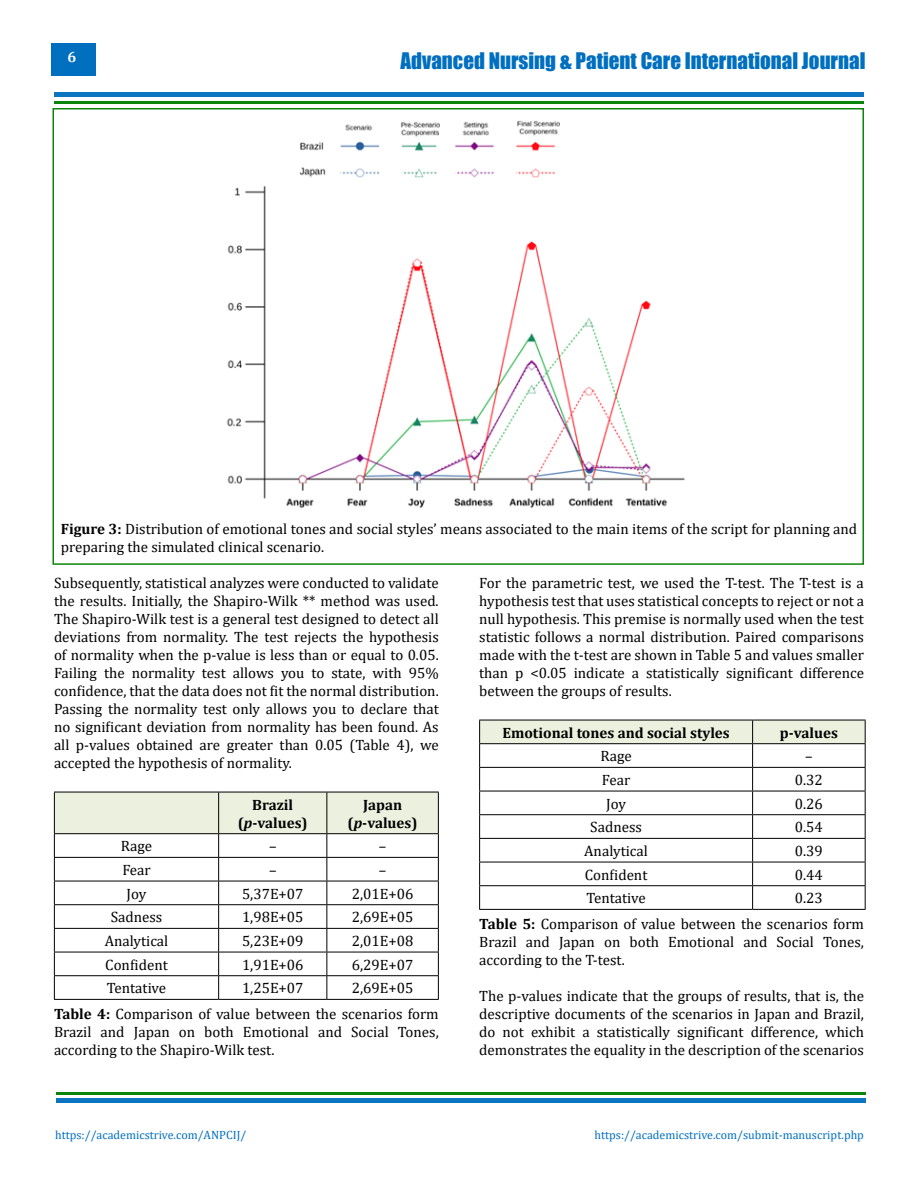
<style>
.page{position:relative;width:918px;height:1188px;background:#fff}
.page>*{position:absolute;margin:0;border:0;box-sizing:border-box;transform-origin:0 0}
.t1{font:21px "Impact";color:#006fc0}
.t2{font:15px/18px "Cambria";color:#000}
.t3{font:700 15px/18px "Cambria";color:#000;text-align:center}
.t4{font:700 15px "Cambria";color:#fff}
.t5{font:12px "Cambria";color:#006fc0}
.s1{font-weight:700}
.s2{font-style:italic}
</style>
<div class="page">
<div style="left:51px;top:43px;width:45px;height:33px;background:#006fc0"></div>
<div style="left:54px;top:92px;width:810px;height:5px;background:#0b75c2"></div>
<hr style="left:56px;top:1098px;width:810px;height:4px;background:#0b75c2">
<hr style="left:54px;top:101px;width:810px;height:2px;background:#007f01">
<hr style="left:56px;top:1092px;width:810px;height:2px;background:#007f01">
<img style="left:227px;top:120px;width:458px;height:389px">
<hr style="left:54px;top:999px;width:165px;height:1px;background:#000">
<hr style="left:219px;top:999px;width:108px;height:1px;background:#000">
<hr style="left:327px;top:999px;width:112px;height:1px;background:#000">
<svg style="left:54px;top:792px;width:385px;height:207px"></svg>
<hr style="left:479px;top:909px;width:274px;height:1px;background:#000">
<hr style="left:753px;top:909px;width:113px;height:1px;background:#000">
<svg style="left:479px;top:720px;width:387px;height:189px"></svg>
<div style="left:52px;top:108px;width:812px;height:457px;border:2px solid #007f01"></div>
<p class="t4" style="left:68px;top:47px;width:10px">6</p>
<h1 class="t1" style="left:401px;top:45px;width:466px">Advanced Nursing &amp; Patient Care International Journal</h1>
<p class="t2" style="left:61px;top:519px;width:798px"><span class="s1">Figure 3:</span> Distribution of emotional tones and social styles’ means associated to the main items of the script for planning and preparing the simulated clinical scenario.</p>
<p class="t2" style="left:54px;top:573px;width:386px;text-align:justify">Subsequently, statistical analyzes were conducted to validate the results. Initially, the Shapiro-Wilk ** method was used.<br>The Shapiro-Wilk test is a general test designed to detect all deviations from normality. The test rejects the hypothesis of normality when the p-value is less than or equal to 0.05.<br>Failing the normality test allows you to state, with 95% confidence, that the data does not fit the normal distribution.<br>Passing the normality test only allows you to declare that no significant deviation from normality has been found. As all p-values obtained are greater than 0.05 (Table 4), we accepted the hypothesis of normality.</p>
<p class="t3" style="left:238px;top:795px;width:71px">Brazil (<span class="s2">p</span>-values)</p>
<p class="t3" style="left:348px;top:795px;width:71px">Japan (<span class="s2">p</span>-values)</p>
<p class="t2" style="left:121px;top:837px;width:33px">Rage</p>
<p class="t2" style="left:269px;top:837px;width:9px">–</p>
<p class="t2" style="left:379px;top:837px;width:9px">–</p>
<p class="t2" style="left:122px;top:861px;width:30px">Fear</p>
<p class="t2" style="left:269px;top:861px;width:9px">–</p>
<p class="t2" style="left:379px;top:861px;width:9px">–</p>
<p class="t2" style="left:127px;top:885px;width:21px">Joy</p>
<p class="t2" style="left:242px;top:885px;width:63px">5,37E+07</p>
<p class="t2" style="left:352px;top:885px;width:63px">2,01E+06</p>
<p class="t2" style="left:111px;top:908px;width:53px">Sadness</p>
<p class="t2" style="left:242px;top:908px;width:63px">1,98E+05</p>
<p class="t2" style="left:352px;top:908px;width:63px">2,69E+05</p>
<p class="t2" style="left:105px;top:932px;width:65px">Analytical</p>
<p class="t2" style="left:242px;top:932px;width:63px">5,23E+09</p>
<p class="t2" style="left:352px;top:932px;width:63px">2,01E+08</p>
<p class="t2" style="left:105px;top:956px;width:64px">Confident</p>
<p class="t2" style="left:242px;top:956px;width:63px">1,91E+06</p>
<p class="t2" style="left:352px;top:956px;width:63px">6,29E+07</p>
<p class="t2" style="left:107px;top:979px;width:61px">Tentative</p>
<p class="t2" style="left:242px;top:979px;width:63px">1,25E+07</p>
<p class="t2" style="left:479px;top:574px;width:386px;text-align:justify">For the parametric test, we used the T-test. The T-test is a hypothesis test that uses statistical concepts to reject or not a null hypothesis. This premise is normally used when the test statistic follows a normal distribution. Paired comparisons made with the t-test are shown in Table 5 and values smaller than p &lt;0.05 indicate a statistically significant difference between the groups of results.</p>
<p class="t3" style="left:502px;top:723px;width:229px">Emotional tones and social styles</p>
<p class="t3" style="left:780px;top:723px;width:60px">p-values</p>
<p class="t2" style="left:600px;top:747px;width:33px">Rage</p>
<p class="t2" style="left:805px;top:747px;width:9px">–</p>
<p class="t2" style="left:602px;top:771px;width:30px">Fear</p>
<p class="t2" style="left:795px;top:771px;width:30px">0.32</p>
<p class="t2" style="left:606px;top:795px;width:21px">Joy</p>
<p class="t2" style="left:795px;top:795px;width:30px">0.26</p>
<p class="t2" style="left:590px;top:818px;width:53px">Sadness</p>
<p class="t2" style="left:795px;top:818px;width:30px">0.54</p>
<p class="t2" style="left:584px;top:842px;width:65px">Analytical</p>
<p class="t2" style="left:795px;top:842px;width:30px">0.39</p>
<p class="t2" style="left:585px;top:866px;width:64px">Confident</p>
<p class="t2" style="left:795px;top:866px;width:30px">0.44</p>
<p class="t2" style="left:586px;top:889px;width:61px">Tentative</p>
<p class="t2" style="left:479px;top:886px;width:386px;line-height:25.2px;text-indent:316px">0.23<br><span class="s1">Table 5:</span> Comparison of value between the scenarios form</p>
<p class="t2" style="left:479px;top:932px;width:386px">Brazil and Japan on both Emotional and Social Tones, according to the T-test.</p>
<p class="t2" style="left:479px;top:986px;width:386px;text-align:justify">The p-values indicate that the groups of results, that is, the descriptive documents of the scenarios in Japan and Brazil, do not exhibit a statistically significant difference, which demonstrates the equality in the description of the scenarios</p>
<p class="t2" style="left:54px;top:976px;width:386px;line-height:25.2px;text-indent:298px">2,69E+05<br><span class="s1">Table 4:</span> Comparison of value between the scenarios form</p>
<p class="t2" style="left:54px;top:1022px;width:386px">Brazil and Japan on both Emotional and Social Tones, according to the Shapiro-Wilk test.</p>
<p class="t5" style="left:55px;top:1128px;width:193px">https://academicstrive.com/ANPCIJ/</p>
<p class="t5" style="left:594px;top:1128px;width:271px">https://academicstrive.com/submit-manuscript.php</p>
</div>
